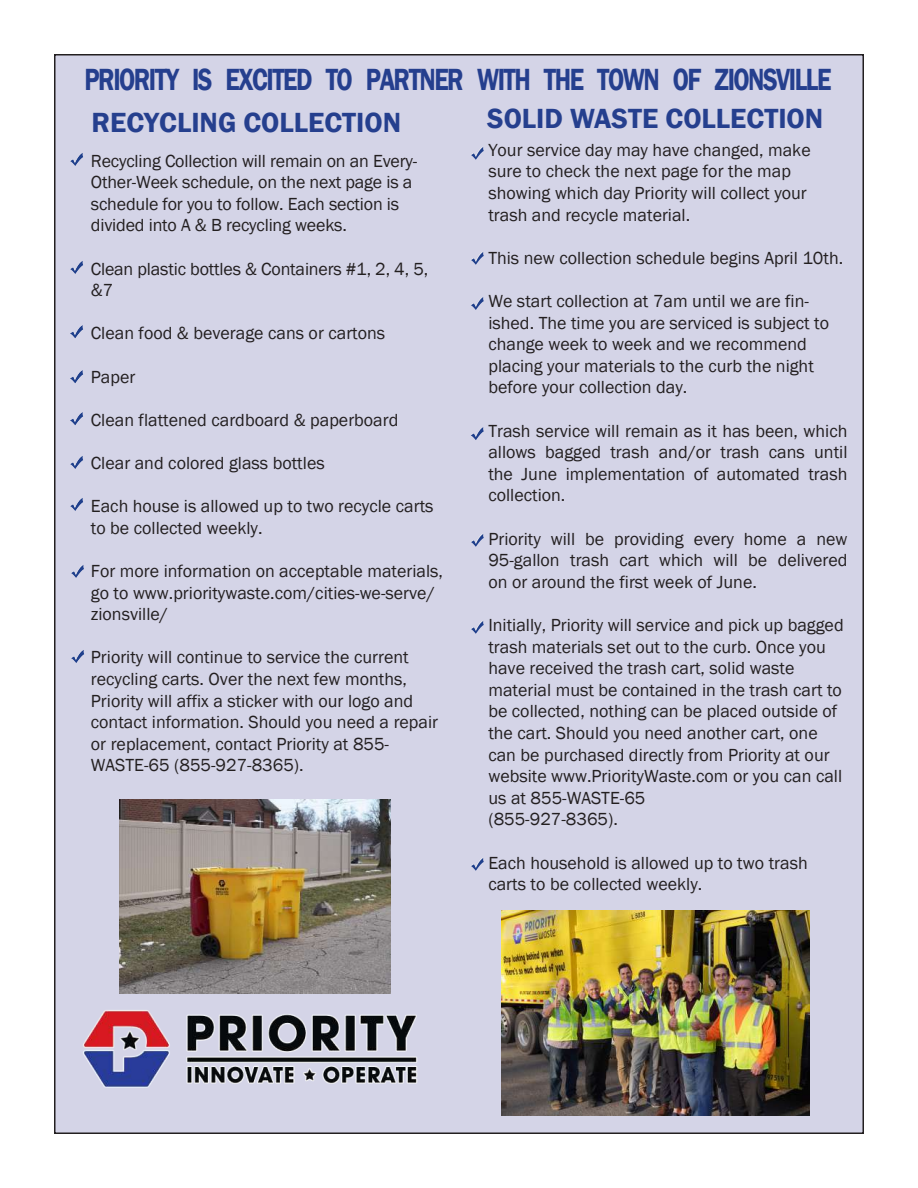
<style>
.page{position:relative;width:918px;height:1188px;background:#fff}
.page>*{position:absolute;margin:0;border:0;box-sizing:border-box;transform-origin:0 0}
.t1{font:600 31.5px "Franklin Gothic";letter-spacing:-.06em;color:#253f8e;scale:.8 1}
.t2{font:600 28.5px "Franklin Gothic";color:#253f8e}
.t3{font:18px/21.6px "Franklin Gothic";color:#231f20}
.t4{font:18px/21.6px "Franklin Gothic";color:#231f20}
.s1{font-style:inherit}
</style>
<div class="page">
<div style="left:55px;top:55px;width:808px;height:1078px;background:#d4d4e7"></div>
<svg style="left:70px;top:261px;width:13px;height:13px"></svg>
<img style="left:70px;top:325px;width:13px;height:13px">
<img style="left:70px;top:370px;width:13px;height:13px">
<svg style="left:70px;top:456px;width:13px;height:13px"></svg>
<svg style="left:70px;top:498px;width:13px;height:13px"></svg>
<img style="left:471px;top:858px;width:13px;height:13px">
<img style="left:71px;top:565px;width:13px;height:13px">
<svg style="left:71px;top:650px;width:13px;height:13px"></svg>
<svg style="left:70px;top:153px;width:13px;height:13px"></svg>
<img style="left:83px;top:1010px;width:335px;height:78px">
<img style="left:120px;top:800px;width:271px;height:194px">
<img style="left:471px;top:427px;width:13px;height:13px">
<img style="left:471px;top:297px;width:13px;height:13px">
<img style="left:471px;top:252px;width:13px;height:13px">
<img style="left:471px;top:147px;width:13px;height:13px">
<img style="left:502px;top:910px;width:307px;height:206px">
<img style="left:471px;top:534px;width:13px;height:13px">
<img style="left:471px;top:621px;width:13px;height:13px">
<img style="left:70px;top:412px;width:13px;height:13px">
<h1 class="t1" style="left:84px;top:60px;width:935px">PRIORITY IS EXCITED TO PARTNER WITH THE TOWN OF ZIONSVILLE</h1>
<h2 class="t2" style="left:91px;top:105px;width:311px">RECYCLING COLLECTION</h2>
<p class="t3" style="left:91px;top:150px;width:328px">Recycling Collection will remain on an Every-Other-Week schedule, on the next page is a schedule for you to follow. Each section is divided into A <span class="s1">&amp;</span> B recycling weeks.</p>
<p class="t4" style="left:91px;top:258px;width:339px">Clean plastic bottles &amp; Containers #1, 2, 4, 5, &amp;7</p>
<p class="t4" style="left:91px;top:323px;width:296px">Clean food &amp; beverage cans or cartons</p>
<p class="t4" style="left:91px;top:366px;width:46px">Paper</p>
<p class="t4" style="left:91px;top:409px;width:309px">Clean flattened cardboard &amp; paperboard</p>
<p class="t4" style="left:91px;top:453px;width:235px">Clear and colored glass bottles</p>
<p class="t3" style="left:91px;top:496px;width:344px">Each house is allowed up to two recycle carts to be collected weekly.</p>
<p class="t4" style="left:91px;top:561px;width:354px">For more information on acceptable materials, go to www.prioritywaste.com/cities-we-serve/ <span class="s1">zionsville</span>/</p>
<p class="t3" style="left:91px;top:647px;width:349px">Priority will continue to service the current recycling carts. Over the next few months, Priority will affix a sticker with our logo and contact information. Should you need a repair or replacement, contact Priority at 855- WASTE-65 (855-927-8365).</p>
<h2 class="t2" style="left:487px;top:101px;width:338px">SOLID WASTE COLLECTION</h2>
<p class="t3" style="left:488px;top:139px;width:324px">Your service day may have changed, make sure to check the next page for the map showing which day Priority will collect your trash and recycle material.</p>
<p class="t3" style="left:488px;top:247px;width:356px">This new collection schedule begins April 10th.</p>
<p class="t4" style="left:488px;top:291px;width:342px">We start collection at 7am until we are fin&shy;ished. The time you are serviced is subject to change week to week and we recommend placing your materials to the curb the night before your collection day.</p>
<p class="t3" style="left:488px;top:420px;width:361px;text-align:justify">Trash service will remain as it has been, which allows bagged trash and/or trash cans until the June implementation of automated trash collection.</p>
<p class="t3" style="left:488px;top:528px;width:361px;text-align:justify">Priority will be providing every home a new 95-gallon trash cart which will be delivered on or around the first week of June.</p>
<p class="t3" style="left:488px;top:615px;width:357px">Initially, Priority will service and pick up bagged trash materials set out to the curb. Once you have received the trash cart, solid waste material must be contained in the trash cart to be collected, nothing can be placed outside of the cart. Should you need another cart, one can be purchased directly from Priority at our website www.PriorityWaste.com or you can call us at 855-WASTE-65<br>(855-927-8365).</p>
<p class="t3" style="left:488px;top:852px;width:321px">Each household is allowed up to two trash carts to be collected weekly.</p>
</div>
